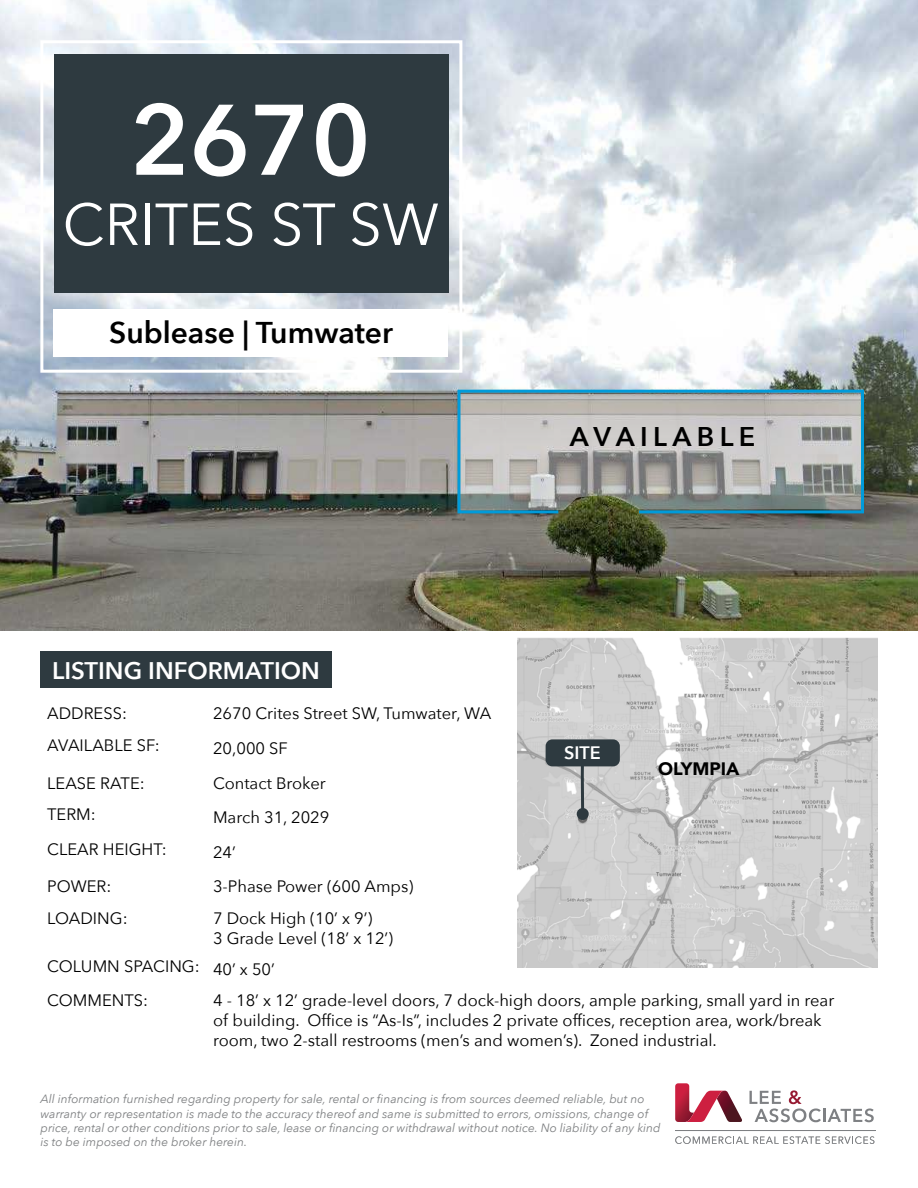
<style>
.page{position:relative;width:918px;height:1188px;background:#fff}
.page>*{position:absolute;margin:0;border:0;box-sizing:border-box;transform-origin:0 0}
.t1{font:600 99px "Avenir Next";color:#fff}
.t2{font:58.5px "Avenir Next";color:#fff}
.t3{font:600 30px "Avenir Next";color:#000}
.t4{font:600 27px "Avenir Next";letter-spacing:.2em;color:#000}
.t5{font:600 24px "Avenir Next";color:#fff}
.t6{font:900 18px "Avenir";color:#000}
.t7{font:600 18px "Avenir Next";color:#fff}
.t8{font:16.5px/19.8px "Avenir Next";color:#000}
.t9{font:italic 12px/14.4px "Avenir Next";color:#7e8082}
</style>
<div class="page">
<img style="left:0;top:0;width:918px;height:631px">
<img style="left:518px;top:637px;width:359px;height:330px">
<div style="left:40px;top:652px;width:292px;height:36px;background:#2e3a40"></div>
<div style="left:40px;top:40px;width:422px;height:333px;border:3px solid #fff"></div>
<svg style="left:750px;top:1090px;width:124px;height:32px"></svg>
<svg style="left:675px;top:1083px;width:67px;height:39px"></svg>
<hr style="left:675px;top:1130px;width:200px;height:1px;background:#7e8083">
<svg style="left:675px;top:1136px;width:200px;height:8px"></svg>
<div style="left:54px;top:54px;width:394px;height:239px;background:#2e3a40"></div>
<div style="left:54px;top:309px;width:394px;height:47px;background:#fff"></div>
<svg style="left:580px;top:766px;width:6px;height:43px"></svg>
<div style="left:577px;top:808px;width:12px;height:12px;background:#2e3a40;border-radius:50%"></div>
<div style="left:546px;top:739px;width:74px;height:27px;background:#2e3a40;border-radius:7px"></div>
<svg style="left:456px;top:388px;width:410px;height:127px;background:#a2abab"></svg>
<p class="t1" style="left:130px;top:55px;width:243px">2670</p>
<p class="t2" style="left:63px;top:175px;width:378px">CRITES ST SW</p>
<p class="t3" style="left:109px;top:307px;width:285px">Sublease | Tumwater</p>
<p class="t5" style="left:52px;top:650px;width:269px">LISTING INFORMATION</p>
<p class="t4" style="left:570px;top:414px;width:187px">AVAILABLE</p>
<p class="t8" style="left:47px;top:703px;width:81px">ADDRESS:</p>
<p class="t8" style="left:213px;top:703px;width:280px">2670 Crites Street SW, Tumwater, WA</p>
<p class="t8" style="left:47px;top:735px;width:114px">AVAILABLE SF:</p>
<p class="t8" style="left:213px;top:738px;width:76px">20,000 SF</p>
<p class="t8" style="left:47px;top:772px;width:99px">LEASE RATE:</p>
<p class="t8" style="left:213px;top:772px;width:114px">Contact Broker</p>
<p class="t8" style="left:47px;top:804px;width:50px">TERM:</p>
<p class="t8" style="left:213px;top:807px;width:118px">March 31, 2029</p>
<p class="t8" style="left:47px;top:838px;width:121px">CLEAR HEIGHT:</p>
<p class="t8" style="left:213px;top:841px;width:24px">24’</p>
<p class="t8" style="left:47px;top:876px;width:66px">POWER:</p>
<p class="t8" style="left:213px;top:876px;width:202px">3-Phase Power (600 Amps)</p>
<p class="t8" style="left:47px;top:907px;width:82px">LOADING:</p>
<p class="t8" style="left:213px;top:907px;width:161px">7 Dock High (10’ x 9’)</p>
<p class="t8" style="left:213px;top:927px;width:182px">3 Grade Level (18’ x 12’)</p>
<p class="t8" style="left:47px;top:956px;width:154px">COLUMN SPACING:</p>
<p class="t8" style="left:213px;top:959px;width:63px">40’ x 50’</p>
<p class="t8" style="left:47px;top:990px;width:102px">COMMENTS:</p>
<p class="t8" style="left:213px;top:990px;width:623px">4 - 18’ x 12’ grade-level doors, 7 dock-high doors, ample parking, small yard in rear of building. Office is “As-Is”, includes 2 private offices, reception area, work/break room, two 2-stall restrooms (men’s and women’s). Zoned industrial.</p>
<p class="t7" style="left:564px;top:737px;width:38px">SITE</p>
<p class="t6" style="left:658px;top:753px;width:83px">OLYMPIA</p>
<p class="t9" style="left:40px;top:1091px;width:622px">All information furnished regarding property for sale, rental or financing is from sources deemed reliable, but no warranty or representation is made to the accuracy thereof and same is submitted to errors, omissions, change of price, rental or other conditions prior to sale, lease or financing or withdrawal without notice. No liability of any kind is to be imposed on the broker herein.</p>
</div>
